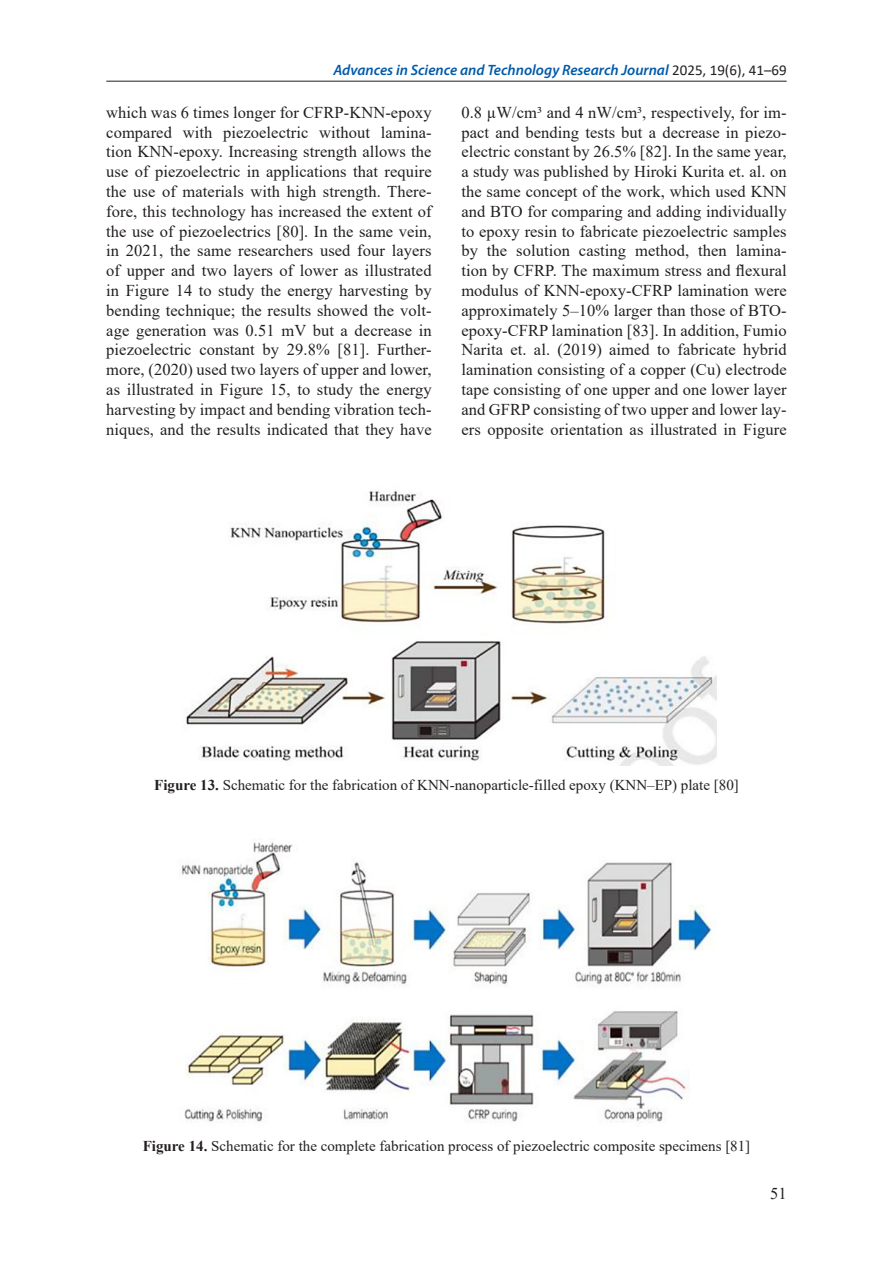
<style>
.page{position:relative;width:893px;height:1263px;background:#fff}
.page>*{position:absolute;margin:0;border:0;box-sizing:border-box;transform-origin:0 0}
.Base_Text{font:16.5px/19.8px "Times New Roman";letter-spacing:.005em;color:#231f20;text-align:justify}
.Figure{font:15px "Times New Roman";color:#231f20}
.t1{font:italic 600 15px "Myriad Pro";color:#015aaa}
.s1{font-family:"Calibri";font-weight:400;font-style:normal;color:#231f20}
.s2{font-weight:700}
</style>
<div class="page">
<hr style="left:106px;top:81px;width:681px;height:1px;background:#231f20">
<img style="left:186px;top:491px;width:530px;height:275px">
<img style="left:181px;top:842px;width:532px;height:281px">
<p class="t1" style="left:333px;top:60px;width:455px">Advances in Science and Technology Research Journal <span class="s1">2025, 19(6), 41–69</span></p>
<p class="Base_Text" style="left:106px;top:102px;width:327px">which was 6 times longer for CFRP-KNN-epoxy compared with piezoelectric without lamina&shy;tion KNN-epoxy. Increasing strength allows the use of piezoelectric in applications that require the use of materials with high strength. There&shy;fore, this technology has increased the extent of the use of piezoelectrics [80]. In the same vein, in 2021, the same researchers used four layers of upper and two layers of lower as illustrated in Figure 14 to study the energy harvesting by bending technique; the results showed the volt&shy;age generation was 0.51 mV but a decrease in piezoelectric constant by 29.8% [81]. Further&shy;more, (2020) used two layers of upper and lower, as illustrated in Figure 15, to study the energy harvesting by impact and bending vibration tech&shy;niques, and the results indicated that they have</p>
<p class="Base_Text" style="left:461px;top:102px;width:327px">0.8 µW/cm³ and 4 nW/cm³, respectively, for im&shy;pact and bending tests but a decrease in piezo&shy;electric constant by 26.5% [82]. In the same year, a study was published by Hiroki Kurita et. al. on the same concept of the work, which used KNN and BTO for comparing and adding individually to epoxy resin to fabricate piezoelectric samples by the solution casting method, then lamina&shy;tion by CFRP. The maximum stress and flexural modulus of KNN-epoxy-CFRP lamination were approximately 5–10% larger than those of BTO&shy;epoxy-CFRP lamination [83]. In addition, Fumio Narita et. al. (2019) aimed to fabricate hybrid lamination consisting of a copper (Cu) electrode tape consisting of one upper and one lower layer and GFRP consisting of two upper and lower lay&shy;ers opposite orientation as illustrated in Figure</p>
<p class="Figure" style="left:154px;top:774px;width:586px"><span class="s2">Figure 13.</span> Schematic for the fabrication of KNN-nanoparticle-filled epoxy (KNN–EP) plate [80]</p>
<p class="Figure" style="left:143px;top:1136px;width:609px"><span class="s2">Figure 14.</span> Schematic for the complete fabrication process of piezoelectric composite specimens [81]</p>
<p class="Base_Text" style="left:770px;top:1183px;width:18px">51</p>
</div>
